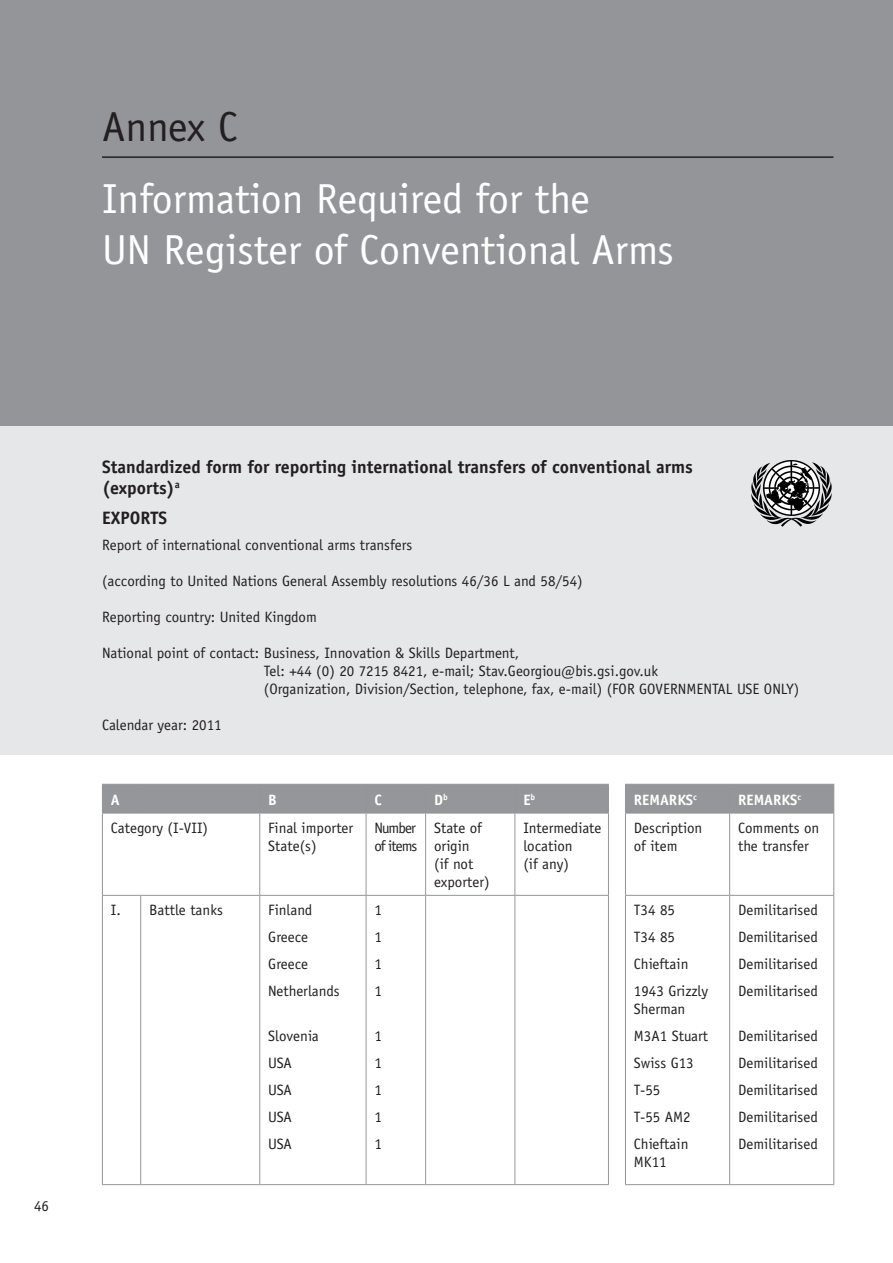
<style>
.page{position:relative;width:893px;height:1263px;background:#fff}
.page>*{position:absolute;margin:0;border:0;box-sizing:border-box;transform-origin:0 0}
.t1{font:42px/50.4px "Officina Sans";color:#fff}
.t2{font:42px "Officina Sans";letter-spacing:-.01em;color:#231f20}
.t3{font:700 18px/21px "Officina Sans";color:#231f20}
.t4{font:15px/27px "Officina Sans";color:#231f20}
.t5{font:700 15px "Officina Sans";color:#fff}
.t6{font:15px/27px "Officina Sans";letter-spacing:-.02em;color:#231f20}
.t7{font:15px/18px "Officina Sans";letter-spacing:-.06em;color:#231f20}
</style>
<div class="page">
<div style="left:0;top:425px;width:893px;height:330px;background:#e6e7e9"></div>
<div style="left:0;top:0;width:893px;height:425px;background:#939598"></div>
<hr style="left:102px;top:156px;width:731px;height:2px;background:#231f20">
<svg style="left:751px;top:460px;width:81px;height:67px"></svg>
<hr style="left:102px;top:813px;width:1px;height:82px;background:#939598">
<hr style="left:259px;top:813px;width:1px;height:82px;background:#939598">
<hr style="left:366px;top:813px;width:1px;height:82px;background:#939598">
<hr style="left:425px;top:813px;width:1px;height:82px;background:#939598">
<hr style="left:514px;top:813px;width:1px;height:82px;background:#939598">
<hr style="left:102px;top:895px;width:39px;height:1px;background:#939598">
<hr style="left:102px;top:896px;width:1px;height:288px;background:#939598">
<hr style="left:141px;top:895px;width:119px;height:1px;background:#939598">
<hr style="left:140px;top:896px;width:1px;height:288px;background:#939598">
<hr style="left:260px;top:895px;width:106px;height:1px;background:#939598">
<hr style="left:259px;top:896px;width:1px;height:288px;background:#939598">
<hr style="left:366px;top:895px;width:60px;height:1px;background:#939598">
<hr style="left:366px;top:896px;width:1px;height:288px;background:#939598">
<hr style="left:426px;top:895px;width:89px;height:1px;background:#939598">
<hr style="left:425px;top:896px;width:1px;height:288px;background:#939598">
<hr style="left:515px;top:895px;width:94px;height:1px;background:#939598">
<hr style="left:514px;top:896px;width:1px;height:288px;background:#939598">
<hr style="left:608px;top:896px;width:1px;height:288px;background:#939598">
<hr style="left:625px;top:895px;width:105px;height:1px;background:#939598">
<hr style="left:625px;top:896px;width:1px;height:288px;background:#939598">
<hr style="left:729px;top:896px;width:1px;height:288px;background:#939598">
<hr style="left:833px;top:896px;width:1px;height:288px;background:#939598">
<hr style="left:102px;top:1184px;width:39px;height:1px;background:#939598">
<hr style="left:141px;top:1184px;width:119px;height:1px;background:#939598">
<hr style="left:260px;top:1184px;width:106px;height:1px;background:#939598">
<hr style="left:366px;top:1184px;width:60px;height:1px;background:#939598">
<hr style="left:426px;top:1184px;width:89px;height:1px;background:#939598">
<hr style="left:515px;top:1184px;width:94px;height:1px;background:#939598">
<hr style="left:625px;top:1184px;width:105px;height:1px;background:#939598">
<hr style="left:730px;top:1184px;width:104px;height:1px;background:#939598">
<hr style="left:608px;top:813px;width:1px;height:82px;background:#939598">
<hr style="left:625px;top:813px;width:1px;height:82px;background:#939598">
<hr style="left:729px;top:813px;width:1px;height:82px;background:#939598">
<hr style="left:833px;top:813px;width:1px;height:82px;background:#939598">
<hr style="left:730px;top:895px;width:104px;height:1px;background:#939598">
<div style="left:102px;top:784px;width:732px;height:29px;background:#949699"></div>
<hr style="left:625px;top:784px;width:105px;height:1px;background:#939598">
<hr style="left:102px;top:813px;width:39px;height:1px;background:#939598">
<hr style="left:141px;top:813px;width:119px;height:1px;background:#939598">
<hr style="left:260px;top:813px;width:106px;height:1px;background:#939598">
<hr style="left:366px;top:813px;width:60px;height:1px;background:#939598">
<hr style="left:426px;top:813px;width:89px;height:1px;background:#939598">
<hr style="left:515px;top:813px;width:94px;height:1px;background:#939598">
<hr style="left:625px;top:813px;width:105px;height:1px;background:#939598">
<hr style="left:730px;top:813px;width:104px;height:1px;background:#939598">
<h1 class="t2" style="left:102px;top:103px;width:137px">Annex C</h1>
<h1 class="t1" style="left:102px;top:174px;width:573px">Information Required for the<br>UN Register of Conventional Arms</h1>
<p class="t4" style="left:34px;top:1192px;width:17px">46</p>
<p class="t3" style="left:102px;top:457px;width:592px">Standardized form for reporting international transfers of conventional arms (exports)<sup>a</sup></p>
<p class="t3" style="left:102px;top:507px;width:66px">EXPORTS</p>
<p class="t4" style="left:102px;top:532px;width:312px">Report of international conventional arms transfers</p>
<p class="t4" style="left:102px;top:567px;width:482px">(according to United Nations General Assembly resolutions 46/36 L and 58/54)</p>
<p class="t4" style="left:102px;top:603px;width:216px">Reporting country: United Kingdom</p>
<p class="t4" style="left:264px;top:644px;width:537px;line-height:18px;text-indent:-162px">National point of contact: Business, Innovation &amp; Skills Department,<br>Tel: +44 (0) 20 7215 8421, e-mail; Stav.Georgiou@bis.gsi.gov.uk<br>(Organization, Division/Section, telephone, fax, e-mail) (FOR GOVERNMENTAL USE ONLY)</p>
<p class="t4" style="left:102px;top:711px;width:121px">Calendar year: 2011</p>
<p class="t5" style="left:111px;top:790px;width:10px">A</p>
<p class="t5" style="left:268px;top:790px;width:10px">B</p>
<p class="t5" style="left:375px;top:790px;width:9px">C</p>
<p class="t5" style="left:434px;top:790px;width:15px">D<sup>b</sup></p>
<p class="t5" style="left:523px;top:790px;width:13px">E<sup>b</sup></p>
<p class="t5" style="left:634px;top:790px;width:64px">REMARKS<sup>c</sup></p>
<p class="t5" style="left:738px;top:790px;width:64px">REMARKS<sup>c</sup></p>
<p class="t4" style="left:111px;top:814px;width:99px">Category (I-VII)</p>
<p class="t4" style="left:268px;top:819px;width:87px;line-height:18px">Final importer<br>State(s)</p>
<p class="t7" style="left:375px;top:819px;width:44px">Number of items</p>
<p class="t4" style="left:434px;top:819px;width:57px;line-height:18px">State of origin<br>(if not exporter)</p>
<p class="t4" style="left:523px;top:819px;width:80px;line-height:18px">Intermediate location<br>(if any)</p>
<p class="t4" style="left:634px;top:819px;width:70px;line-height:18px">Description of item</p>
<p class="t4" style="left:738px;top:819px;width:83px;line-height:18px">Comments on the transfer</p>
<p class="t4" style="left:111px;top:896px;width:113px">I. Battle tanks</p>
<p class="t4" style="left:268px;top:896px;width:73px">Finland<br>Greece<br>Greece<br>Netherlands</p>
<p class="t6" style="left:268px;top:1022px;width:52px">Slovenia<br>USA<br>USA<br>USA<br>USA</p>
<p class="t4" style="left:738px;top:896px;width:81px;text-align:justify">Demilitarised Demilitarised Demilitarised Demilitarised</p>
<p class="t4" style="left:738px;top:1022px;width:81px;text-align:justify">Demilitarised Demilitarised Demilitarised Demilitarised Demilitarised</p>
<p class="t4" style="left:634px;top:896px;width:76px">T34 85<br>T34 85<br>Chieftain<br>1943 Grizzly</p>
<p class="t4" style="left:634px;top:995px;width:76px">Sherman<br>M3A1 Stuart<br>Swiss G13<br>T-55<br>T-55 AM2<br>Chieftain</p>
<p class="t4" style="left:634px;top:1148px;width:34px">MK11</p>
<p class="t4" style="left:375px;top:896px;width:9px;text-align:justify">1<br>1<br>1<br>1</p>
<p class="t4" style="left:375px;top:1022px;width:9px;text-align:justify">1<br>1<br>1<br>1<br>1</p>
</div>
